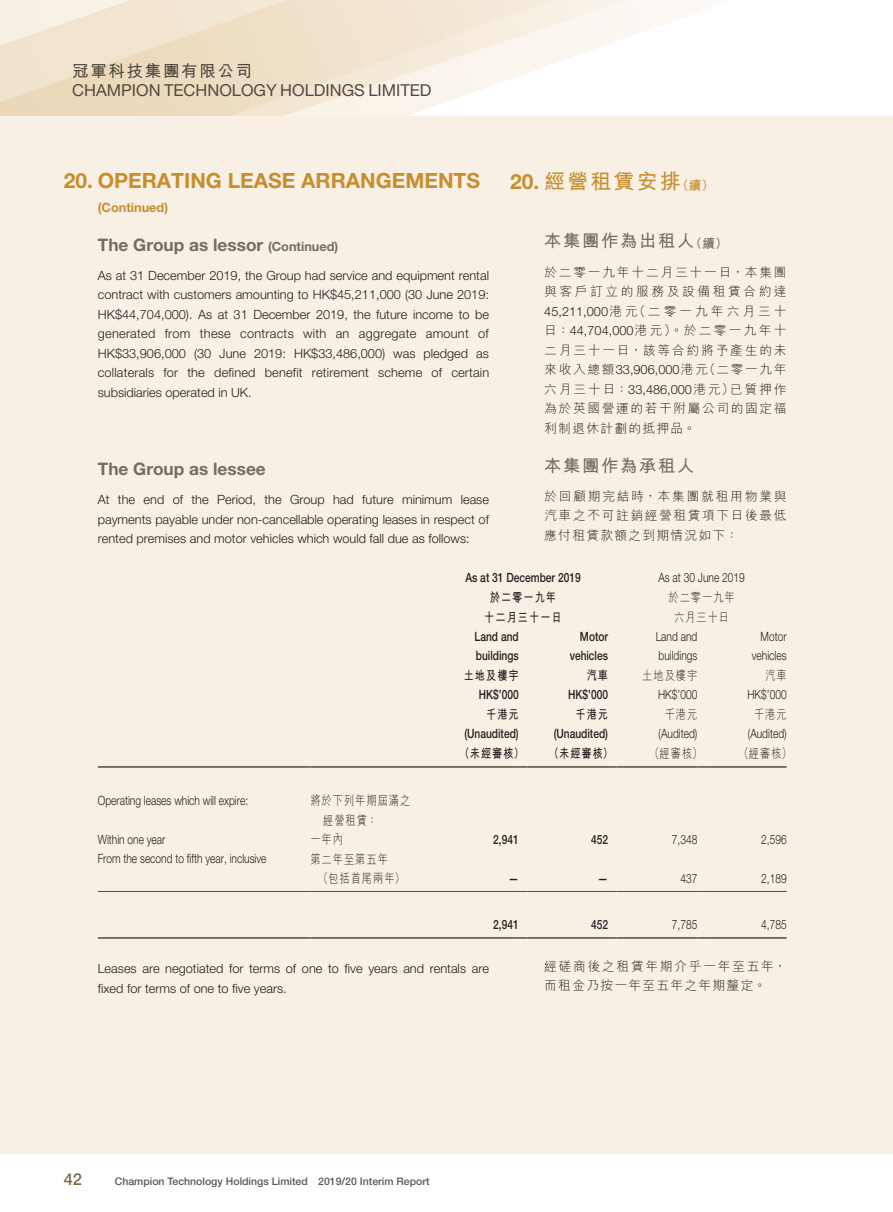
<style>
.page{position:relative;width:893px;height:1212px;background:#fff}
.page>*{position:absolute;margin:0;border:0;box-sizing:border-box;transform-origin:0 0}
.t1{font:700 21px "Helvetica Neue LT Std";color:#c68e2f}
.t2{font:700 21px "M Hei HK";letter-spacing:.1em;color:#c68e2f}
.t3{font:700 17.25px "Helvetica Neue LT Std";color:#736d62}
.t4{font:700 17.25px "M Hei HK";letter-spacing:.1em;color:#736d62}
.t5{font:16.5px "Helvetica Neue LT Std";color:#514a41}
.t6{font:700 16.5px "M Hei HK";letter-spacing:.1em;color:#514a41}
.t7{font:500 16.5px "Helvetica Neue LT Std";color:#7e6945}
.t8{font:300 12.75px/19.5px "Helvetica Neue LT Std";color:#231f20;text-align:justify}
.t9{font:300 12.75px/19.5px "M Hei HK";letter-spacing:.1em;color:#231f20;text-align:justify}
.t10{font:300 12.75px/19.5px "Helvetica Neue LT Std";color:#231f20;scale:.8 1}
.t11{font:500 12.75px/19.5px "Helvetica Neue LT Std";color:#231f20;scale:.8 1}
.t12{font:300 12.75px/19.5px "M Hei HK";letter-spacing:.1em;color:#231f20;scale:.8 1}
.t13{font:700 12.75px/19.5px "M Hei HK";letter-spacing:.1em;color:#231f20;text-align:center;scale:.8 1}
.t14{font:300 12.75px/19.5px "M Hei HK";letter-spacing:.135em;color:#231f20}
.t15{font:700 12.75px "Helvetica Neue LT Std";color:#c68e2f}
.t16{font:500 10.5px "Helvetica Neue LT Std";color:#57585a}
.s1{font-family:"Helvetica Neue LT Std"}
.s2{font-size:12.75px}
</style>
<div class="page">
<svg style="left:0;top:0;width:675px;height:116px"></svg>
<div style="left:0;top:116px;width:893px;height:1038px;background:#f8f0e4"></div>
<hr style="left:98px;top:891px;width:212px;height:1px;background:#514a41">
<hr style="left:310px;top:891px;width:128px;height:1px;background:#514a41">
<hr style="left:438px;top:891px;width:81px;height:1px;background:#514a41">
<hr style="left:527px;top:891px;width:81px;height:1px;background:#514a41">
<hr style="left:617px;top:891px;width:80px;height:1px;background:#514a41">
<hr style="left:706px;top:891px;width:81px;height:1px;background:#514a41">
<hr style="left:98px;top:766px;width:212px;height:2px;background:#514a41">
<hr style="left:310px;top:766px;width:128px;height:2px;background:#514a41">
<hr style="left:438px;top:766px;width:81px;height:2px;background:#514a41">
<svg style="left:519px;top:766px;width:8px;height:2px"></svg>
<hr style="left:527px;top:766px;width:81px;height:2px;background:#514a41">
<svg style="left:608px;top:766px;width:9px;height:2px"></svg>
<hr style="left:617px;top:766px;width:80px;height:2px;background:#514a41">
<svg style="left:697px;top:766px;width:9px;height:2px"></svg>
<hr style="left:706px;top:766px;width:81px;height:2px;background:#514a41">
<hr style="left:98px;top:937px;width:212px;height:2px;background:#514a41">
<hr style="left:310px;top:937px;width:128px;height:2px;background:#514a41">
<hr style="left:438px;top:937px;width:81px;height:2px;background:#514a41">
<svg style="left:519px;top:937px;width:8px;height:2px"></svg>
<hr style="left:527px;top:937px;width:81px;height:2px;background:#514a41">
<svg style="left:608px;top:937px;width:9px;height:2px"></svg>
<hr style="left:617px;top:937px;width:80px;height:2px;background:#514a41">
<svg style="left:697px;top:937px;width:9px;height:2px"></svg>
<hr style="left:706px;top:937px;width:81px;height:2px;background:#514a41">
<p class="t6" style="left:72px;top:59px;width:181px">冠軍科技集團有限公司</p>
<p class="t5" style="left:72px;top:80px;width:361px">CHAMPION TECHNOLOGY HOLDINGS LIMITED</p>
<h1 class="t2" style="left:510px;top:166px;width:205px"><span class="s1">20.</span> 經營租賃安排<span class="s2">（續）</span></h1>
<h1 class="t1" style="left:64px;top:167px;width:418px">20. OPERATING LEASE ARRANGEMENTS</h1>
<p class="t15" style="left:98px;top:199px;width:72px">(Continued)</p>
<h2 class="t3" style="left:98px;top:234px;width:242px">The Group as lessor <span class="s2">(Continued)</span></h2>
<p class="t8" style="left:98px;top:265px;width:393px">As at 31 December 2019, the Group had service and equipment rental contract with customers amounting to HK$45,211,000 (30 June 2019:<br>HK$44,704,000). As at 31 December 2019, the future income to be generated from these contracts with an aggregate amount of HK$33,906,000 (30 June 2019: HK$33,486,000) was pledged as collaterals for the defined benefit retirement scheme of certain subsidiaries operated in UK.</p>
<h2 class="t4" style="left:544px;top:228px;width:185px">本集團作為出租人<span class="s2">（續）</span></h2>
<p class="t9" style="left:544px;top:262px;width:244px">於二零一九年十二月三十一日，本集團與客戶訂立的服務及設備租賃合約達<span class="s1">45,211,000</span>港元（二零一九年六月三十日：<span class="s1">44,704,000</span>港元）。於二零一九年十二月三十一日，該等合約將予產生的未來收入總額<span class="s1">33,906,000</span>港元（二零一九年六月三十日：<span class="s1">33,486,000</span>港元）已質押作為於英國營運的若干附屬公司的固定福利制退休計劃的抵押品。</p>
<h2 class="t4" style="left:544px;top:453px;width:152px">本集團作為承租人</h2>
<p class="t9" style="left:544px;top:486px;width:244px">於回顧期完結時，本集團就租用物業與汽車之不可註銷經營租賃項下日後最低應付租賃款額之到期情況如下：</p>
<h2 class="t3" style="left:98px;top:458px;width:170px">The Group as lessee</h2>
<p class="t8" style="left:98px;top:489px;width:393px">At the end of the Period, the Group had future minimum lease payments payable under non-cancellable operating leases in respect of rented premises and motor vehicles which would fall due as follows:</p>
<p class="t11" style="left:465px;top:568px;width:146px">As at 31 December 2019</p>
<p class="t10" style="left:658px;top:567px;width:109px">As at 30 June 2019</p>
<p class="t13" style="left:484px;top:587px;width:98px">於二零一九年十二月三十一日</p>
<p class="t12" style="left:668px;top:587px;width:84px;text-align:center">於二零一九年六月三十日</p>
<p class="t11" style="left:475px;top:626px;width:57px">Land and buildings</p>
<p class="t11" style="left:570px;top:626px;width:49px;text-align:right">Motor vehicles</p>
<p class="t10" style="left:656px;top:626px;width:53px">Land and buildings</p>
<p class="t10" style="left:752px;top:626px;width:45px;text-align:right">Motor vehicles</p>
<p class="t13" style="left:464px;top:665px;width:70px">土地及樓宇</p>
<p class="t13" style="left:587px;top:665px;width:28px">汽車</p>
<p class="t12" style="left:642px;top:665px;width:70px">土地及樓宇</p>
<p class="t12" style="left:765px;top:665px;width:28px">汽車</p>
<p class="t11" style="left:479px;top:685px;width:51px">HK$’000</p>
<p class="t11" style="left:568px;top:685px;width:51px">HK$’000</p>
<p class="t10" style="left:658px;top:684px;width:51px">HK$’000</p>
<p class="t10" style="left:747px;top:684px;width:51px">HK$’000</p>
<p class="t13" style="left:486px;top:704px;width:42px">千港元</p>
<p class="t13" style="left:575px;top:704px;width:42px">千港元</p>
<p class="t12" style="left:665px;top:704px;width:42px">千港元</p>
<p class="t12" style="left:754px;top:704px;width:42px">千港元</p>
<p class="t11" style="left:464px;top:724px;width:70px">(Unaudited)</p>
<p class="t11" style="left:554px;top:724px;width:70px">(Unaudited)</p>
<p class="t10" style="left:659px;top:723px;width:50px">(Audited)</p>
<p class="t10" style="left:748px;top:723px;width:50px">(Audited)</p>
<p class="t13" style="left:460px;top:742px;width:82px">（未經審核）</p>
<p class="t13" style="left:549px;top:742px;width:82px">（未經審核）</p>
<p class="t12" style="left:649px;top:743px;width:68px">（經審核）</p>
<p class="t12" style="left:739px;top:743px;width:68px">（經審核）</p>
<p class="t10" style="left:98px;top:790px;width:189px">Operating leases which will expire:</p>
<p class="t12" style="left:323px;top:790px;width:111px;text-indent:-13px">將於下列年期屆滿之經營租賃：</p>
<p class="t10" style="left:98px;top:829px;width:86px">Within one year</p>
<p class="t12" style="left:310px;top:829px;width:42px">一年內</p>
<p class="t11" style="left:493px;top:829px;width:33px">2,941</p>
<p class="t11" style="left:591px;top:829px;width:23px">452</p>
<p class="t10" style="left:672px;top:829px;width:33px">7,348</p>
<p class="t10" style="left:761px;top:829px;width:33px">2,596</p>
<p class="t10" style="left:98px;top:848px;width:212px">From the second to fifth year, inclusive</p>
<p class="t12" style="left:318px;top:849px;width:110px;text-indent:-8px">第二年至第五年<br>（包括首尾兩年）</p>
<p class="t11" style="left:509px;top:868px;width:14px">—</p>
<p class="t11" style="left:598px;top:868px;width:14px">—</p>
<p class="t10" style="left:680px;top:868px;width:23px">437</p>
<p class="t10" style="left:761px;top:868px;width:33px">2,189</p>
<p class="t11" style="left:493px;top:914px;width:33px">2,941</p>
<p class="t11" style="left:591px;top:914px;width:23px">452</p>
<p class="t10" style="left:672px;top:914px;width:33px">7,785</p>
<p class="t10" style="left:761px;top:914px;width:33px">4,785</p>
<p class="t8" style="left:98px;top:959px;width:393px">Leases are negotiated for terms of one to five years and rentals are fixed for terms of one to five years.</p>
<p class="t14" style="left:544px;top:956px;width:244px">經磋商後之租賃年期介乎一年至五年，而租金乃按一年至五年之年期釐定。</p>
<p class="t7" style="left:64px;top:1169px;width:20px">42</p>
<p class="t16" style="left:115px;top:1175px;width:316px">Champion Technology Holdings Limited 2019/20 Interim Report</p>
</div>
